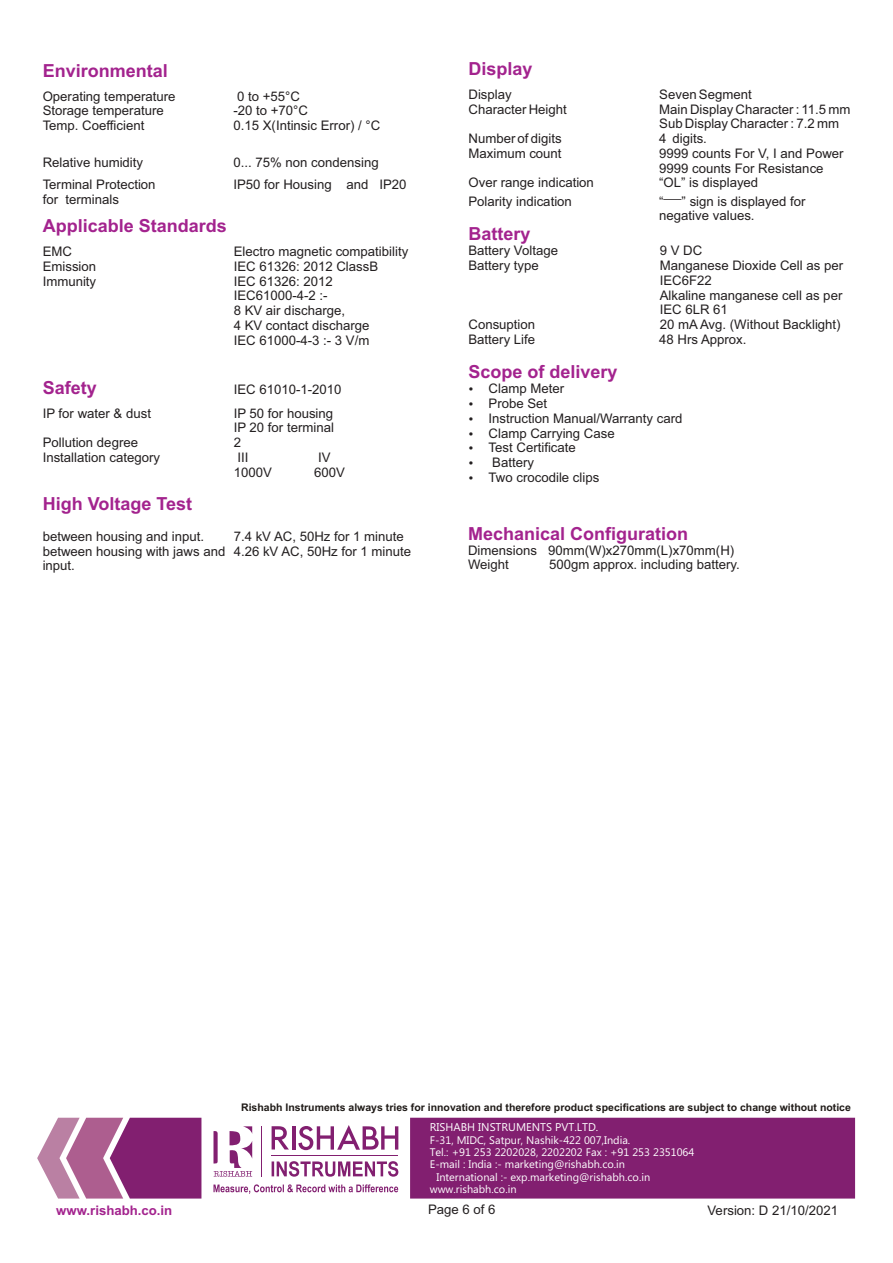
<style>
.page{position:relative;width:893px;height:1263px;background:#fff}
.page>*{position:absolute;margin:0;border:0;box-sizing:border-box;transform-origin:0 0}
.t1{font:700 18px "Arial";color:#a3238e}
.t2{font:13.2px/14.7px "Arial";color:#231f20}
.t3{font:700 13.2px "Arial";color:#a3238e}
.t4{font:11.25px "Ebrima";color:#fff}
.t5{font:10.95px "Ebrima";color:#fff}
.t6{font:700 10.5px "Arial";color:#1f1a17}
.s1{font-family:"DF Gothic EB WIN RKSJ H";font-size:18px}
</style>
<div class="page">
<svg style="left:37px;top:1118px;width:73px;height:80px"></svg>
<svg style="left:110px;top:1118px;width:745px;height:80px;fill:#821f70"></svg>
<h1 class="t1" style="left:43px;top:64px;width:127px">Environmental</h1>
<p class="t2" style="left:43px;top:90px;width:134px">Operating temperature</p>
<p class="t2" style="left:237px;top:90px;width:64px">0 to +55°C</p>
<p class="t2" style="left:43px;top:105px;width:123px">Storage temperature</p>
<p class="t2" style="left:233px;top:105px;width:76px">-20 to +70°C</p>
<p class="t2" style="left:43px;top:119px;width:103px">Temp. Coefficient</p>
<p class="t2" style="left:233px;top:119px;width:148px">0.15 X(Intinsic Error) / °C</p>
<p class="t2" style="left:43px;top:156px;width:102px">Relative humidity</p>
<p class="t2" style="left:233px;top:156px;width:147px">0... 75% non condensing</p>
<h1 class="t1" style="left:468px;top:62px;width:66px">Display</h1>
<p class="t2" style="left:468px;top:88px;width:45px">Display</p>
<p class="t2" style="left:659px;top:88px;width:94px">Seven Segment</p>
<p class="t2" style="left:659px;top:118px;width:181px">Sub Display Character : 7.2 mm</p>
<p class="t2" style="left:468px;top:132px;width:95px">Number of digits</p>
<p class="t2" style="left:659px;top:132px;width:49px">4 digits.</p>
<p class="t2" style="left:468px;top:147px;width:95px">Maximum count</p>
<p class="t2" style="left:659px;top:147px;width:186px">9999 counts For V, I and Power</p>
<p class="t2" style="left:468px;top:103px;width:100px">Character Height</p>
<p class="t2" style="left:659px;top:103px;width:193px">Main Display Character : 11.5 mm</p>
<p class="t2" style="left:659px;top:162px;width:166px">9999 counts For Resistance</p>
<p class="t2" style="left:43px;top:178px;width:114px">Terminal Protection</p>
<p class="t2" style="left:233px;top:178px;width:175px">IP50 for Housing and IP20</p>
<p class="t2" style="left:43px;top:193px;width:78px">for terminals</p>
<h1 class="t1" style="left:43px;top:219px;width:186px">Applicable Standards</h1>
<p class="t2" style="left:43px;top:245px;width:31px">EMC</p>
<p class="t2" style="left:234px;top:245px;width:176px">Electro magnetic compatibility</p>
<p class="t2" style="left:43px;top:260px;width:55px">Emission</p>
<p class="t2" style="left:234px;top:260px;width:146px">IEC 61326: 2012 ClassB</p>
<p class="t2" style="left:43px;top:275px;width:55px">Immunity</p>
<p class="t2" style="left:234px;top:275px;width:113px">IEC 61326: 2012<br>IEC61000-4-2 :-<br>8 KV air discharge,</p>
<p class="t2" style="left:234px;top:319px;width:137px">4 KV contact discharge</p>
<p class="t2" style="left:234px;top:334px;width:137px">IEC 61000-4-3 :- 3 V/m</p>
<p class="t2" style="left:468px;top:177px;width:127px">Over range indication</p>
<p class="t2" style="left:659px;top:177px;width:101px">“OL” is displayed</p>
<p class="t2" style="left:468px;top:195px;width:105px">Polarity indication</p>
<p class="t2" style="left:659px;top:195px;width:148px">“<span class="s1">─</span>” sign is displayed for</p>
<h1 class="t1" style="left:468px;top:226px;width:64px">Battery</h1>
<p class="t2" style="left:659px;top:210px;width:97px">negative values.</p>
<p class="t2" style="left:468px;top:244px;width:91px">Battery Voltage</p>
<p class="t2" style="left:660px;top:244px;width:44px">9 V DC</p>
<p class="t2" style="left:468px;top:259px;width:72px">Battery type</p>
<p class="t2" style="left:660px;top:259px;width:185px">Manganese Dioxide Cell as per</p>
<p class="t2" style="left:660px;top:289px;width:184px">Alkaline manganese cell as per</p>
<p class="t2" style="left:660px;top:274px;width:54px">IEC6F22</p>
<p class="t2" style="left:660px;top:303px;width:70px">IEC 6LR 61</p>
<p class="t2" style="left:468px;top:318px;width:68px">Consuption</p>
<p class="t2" style="left:660px;top:318px;width:182px">20 mA Avg. (Without Backlight)</p>
<p class="t2" style="left:468px;top:333px;width:68px">Battery Life</p>
<p class="t2" style="left:659px;top:333px;width:89px">48 Hrs Approx.</p>
<h1 class="t1" style="left:43px;top:381px;width:56px">Safety</h1>
<p class="t2" style="left:234px;top:383px;width:109px">IEC 61010-1-2010</p>
<p class="t2" style="left:234px;top:421px;width:102px">IP 20 for terminal</p>
<p class="t2" style="left:43px;top:451px;width:119px">Installation category</p>
<p class="t2" style="left:237px;top:451px;width:13px">III</p>
<p class="t2" style="left:318px;top:451px;width:14px">IV</p>
<h1 class="t1" style="left:43px;top:497px;width:151px">High Voltage Test</h1>
<p class="t2" style="left:43px;top:407px;width:110px">IP for water &amp; dust</p>
<p class="t2" style="left:234px;top:407px;width:101px">IP 50 for housing</p>
<p class="t2" style="left:43px;top:436px;width:97px">Pollution degree</p>
<p class="t2" style="left:234px;top:436px;width:9px">2</p>
<p class="t2" style="left:234px;top:466px;width:40px">1000V</p>
<p class="t2" style="left:314px;top:466px;width:32px">600V</p>
<h1 class="t1" style="left:468px;top:364px;width:151px">Scope of delivery</h1>
<p class="t2" style="left:489px;top:383px;width:77px">Clamp Meter</p>
<p class="t2" style="left:489px;top:397px;width:60px">Probe Set</p>
<p class="t2" style="left:489px;top:412px;width:195px">Instruction Manual/Warranty card</p>
<p class="t2" style="left:489px;top:427px;width:128px">Clamp Carrying Case<br>Test Certificate</p>
<p class="t2" style="left:489px;top:471px;width:112px">Two crocodile clips</p>
<p class="t2" style="left:492px;top:456px;width:43px">Battery</p>
<p class="t2" style="left:43px;top:530px;width:163px">between housing and input.</p>
<p class="t2" style="left:234px;top:530px;width:172px">7.4 kV AC, 50Hz for 1 minute</p>
<p class="t2" style="left:43px;top:545px;width:370px">between housing with jaws and 4.26 kV AC, 50Hz for 1 minute</p>
<p class="t2" style="left:43px;top:560px;width:34px">input.</p>
<h1 class="t1" style="left:468px;top:527px;width:222px">Mechanical Configuration</h1>
<p class="t2" style="left:468px;top:544px;width:268px">Dimensions 90mm(W)x270mm(L)x70mm(H)</p>
<p class="t2" style="left:468px;top:559px;width:42px">Weight</p>
<p class="t2" style="left:549px;top:559px;width:192px">500gm approx. including battery.</p>
<p class="t6" style="left:241px;top:1103px;width:611px">Rishabh Instruments always tries for innovation and therefore product specifications are subject to change without notice</p>
<p class="t4" style="left:430px;top:1123px;width:170px">RISHABH INSTRUMENTS PVT.LTD.</p>
<p class="t5" style="left:430px;top:1135px;width:202px">F-31, MIDC, Satpur, Nashik-422 007,India.</p>
<p class="t5" style="left:430px;top:1148px;width:266px">Tel.: +91 253 2202028, 2202202 Fax : +91 253 2351064</p>
<p class="t5" style="left:430px;top:1160px;width:197px">E-mail : India :- marketing@rishabh.co.in</p>
<p class="t5" style="left:436px;top:1173px;width:215px">International :- exp.marketing@rishabh.co.in</p>
<p class="t5" style="left:430px;top:1185px;width:88px">www.rishabh.co.in</p>
<p class="t3" style="left:56px;top:1205px;width:118px">www.rishabh.co.in</p>
<p class="t2" style="left:428px;top:1203px;width:69px">Page 6 of 6</p>
<p class="t2" style="left:708px;top:1204px;width:132px">Version: D 21/10/2021</p>
</div>
